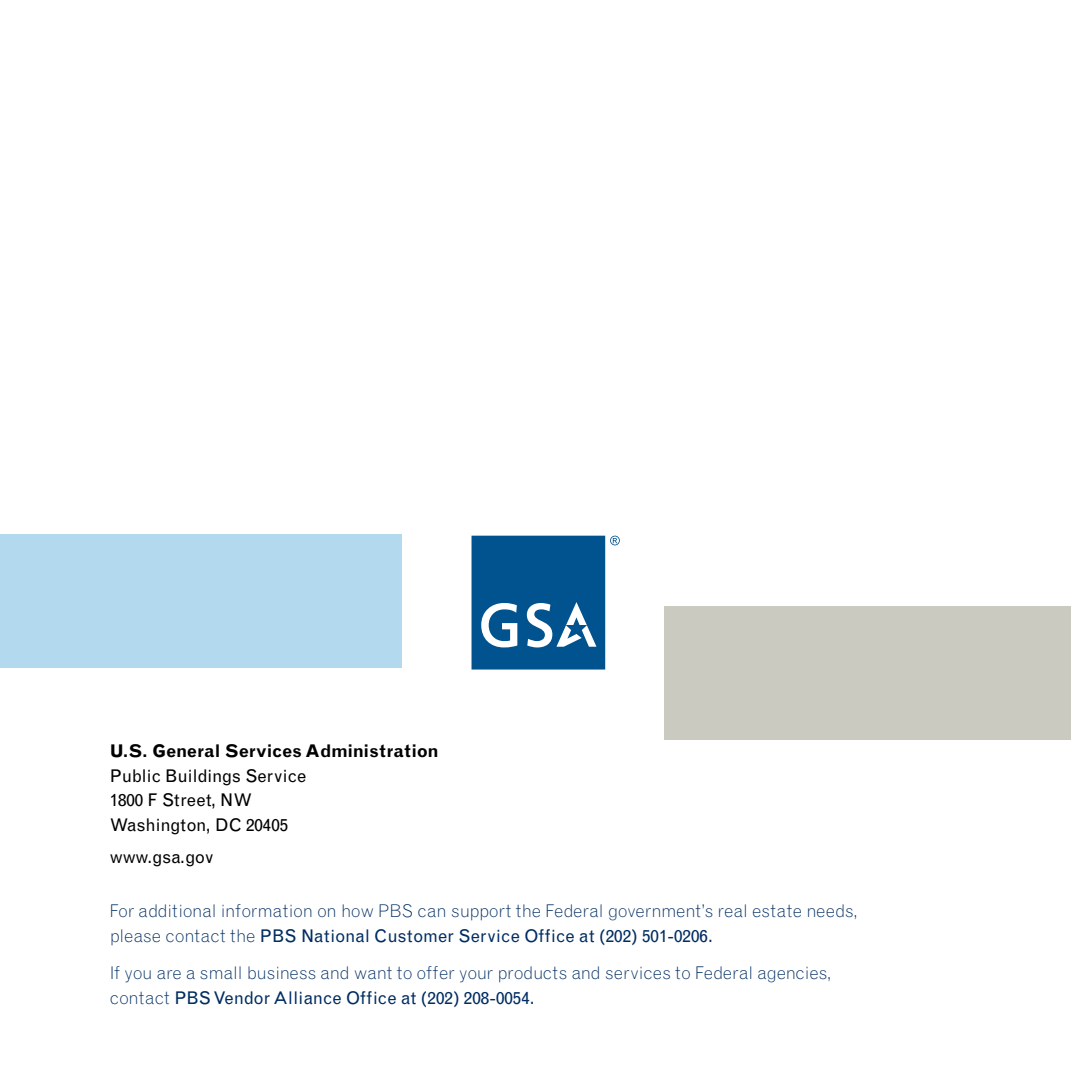
<style>
.page{position:relative;width:1071px;height:1071px;background:#fff}
.page>*{position:absolute;margin:0;border:0;box-sizing:border-box;transform-origin:0 0}
.t1{font:300 17.5px/24.5px "Grotesque";letter-spacing:-.005em;color:#002d62}
.t2{font:17.5px/24.5px "Grotesque";color:#000}
.t3{font:700 17.5px "Grotesque";color:#000}
.s1{font-weight:400}
</style>
<div class="page">
<hr style="left:1070px;top:869px;width:1px;height:149px;background:#99abc0">
<hr style="left:0;top:598px;width:1px;height:134px;background:#b3d9ee">
<div style="left:664px;top:606px;width:407px;height:134px;background:#cbcac1"></div>
<div style="left:0;top:534px;width:402px;height:134px;background:#b3d9ee"></div>
<svg style="left:472px;top:536px;width:148px;height:134px"></svg>
<h5 class="t3" style="left:110px;top:741px;width:330px">U.S. General Services Administration</h5>
<p class="t2" style="left:110px;top:764px;width:198px">Public Buildings Service<br>1800 F Street, NW<br>Washington, DC 20405</p>
<p class="t2" style="left:110px;top:845px;width:105px">www.gsa.gov</p>
<p class="t1" style="left:110px;top:899px;width:750px">For additional information on how PBS can support the Federal government’s real estate needs, please contact the <span class="s1">PBS National Customer Service Office at (202) 501-0206.</span></p>
<p class="t1" style="left:110px;top:961px;width:723px">If you are a small business and want to offer your products and services to Federal agencies, contact <span class="s1">PBSVendor Alliance Office at (202) 208-0054.</span></p>
</div>
